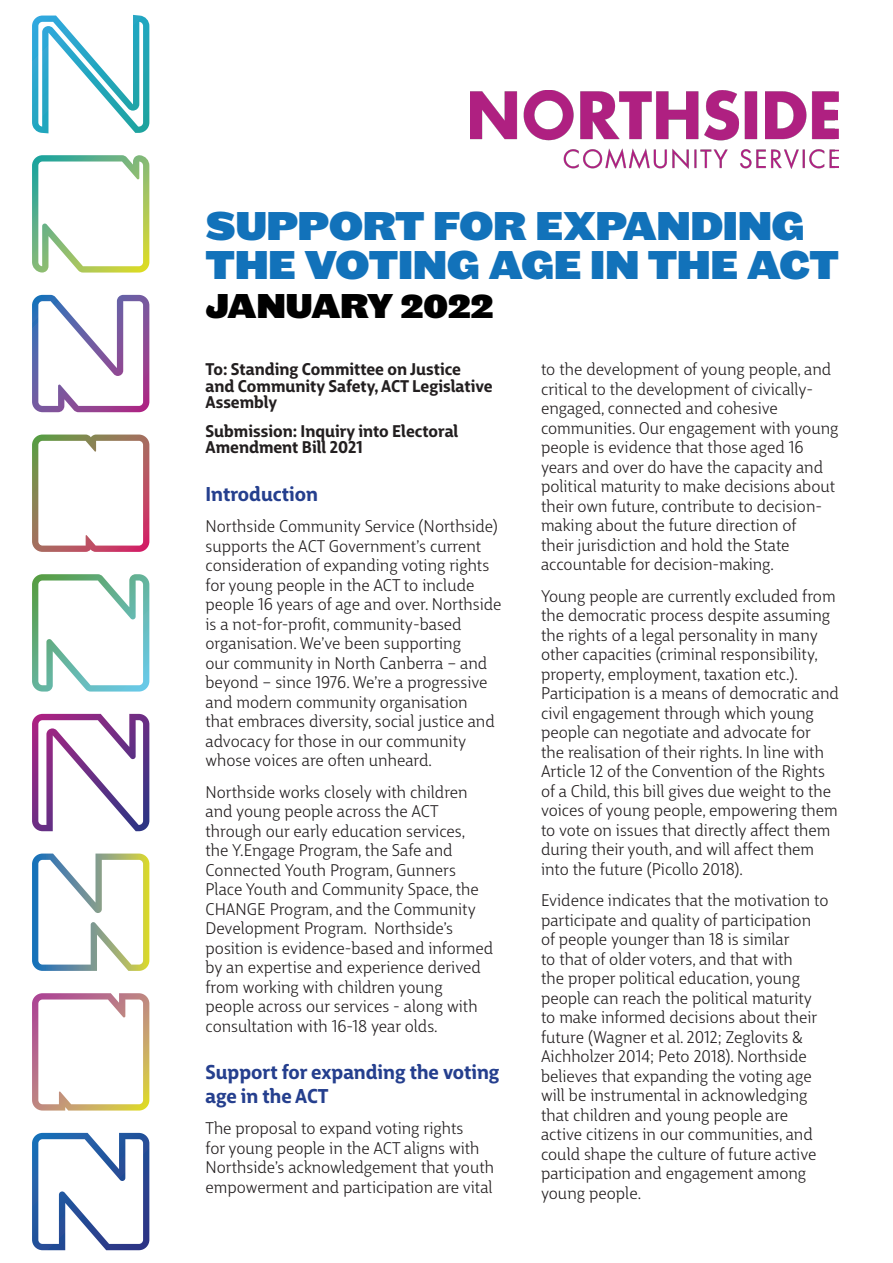
<style>
.page{position:relative;width:893px;height:1263px;background:#fff}
.page>*{position:absolute;margin:0;border:0;box-sizing:border-box;transform-origin:0 0}
.t1{font:900 42px/39px "Maple";color:#1272ba}
.t2{font:900 36px "Maple";color:#000}
.Headin2{font:700 19.5px/23.4px "Big City Grotesque Pro";color:#253f8e}
.Main_text{font:16.5px/19.5px "Big City Grotesque Pro";color:#231f20}
.Highlight_text{font:700 16.5px/16.5px "Big City Grotesque Pro";color:#231f20}
</style>
<div class="page">
<svg style="left:32px;top:574px;width:117px;height:117px"></svg>
<svg style="left:32px;top:714px;width:117px;height:117px"></svg>
<svg style="left:32px;top:853px;width:117px;height:118px"></svg>
<svg style="left:32px;top:1133px;width:117px;height:117px"></svg>
<svg style="left:32px;top:993px;width:117px;height:117px"></svg>
<svg style="left:32px;top:434px;width:117px;height:118px"></svg>
<svg style="left:32px;top:155px;width:117px;height:118px"></svg>
<svg style="left:32px;top:295px;width:117px;height:117px"></svg>
<svg style="left:32px;top:15px;width:117px;height:118px"></svg>
<img style="left:471px;top:91px;width:368px;height:78px">
<p class="t1" style="left:206px;top:206px;width:635px">SUPPORT FOR EXPANDING<br>THE VOTING AGE IN THE ACT</p>
<p class="t2" style="left:206px;top:283px;width:289px">JANUARY 2022</p>
<p class="Highlight_text" style="left:206px;top:360px;width:289px">To: Standing Committee on Justice and Community Safety, ACT Legislative<br>Assembly</p>
<p class="Highlight_text" style="left:206px;top:421px;width:254px">Submission: Inquiry into Electoral<br>Amendment Bill 2021</p>
<p class="Headin2" style="left:206px;top:481px;width:114px">Introduction</p>
<p class="Main_text" style="left:206px;top:515px;width:297px">Northside Community Service (Northside) supports the ACT Government’s current consideration of expanding voting rights for young people in the ACT to include people 16 years of age and over. Northside is a not-for-profit, community-based organisation. We’ve been supporting<br>our community in North Canberra – and beyond – since 1976. We’re a progressive and modern community organisation<br>that embraces diversity, social justice and advocacy for those in our community whose voices are often unheard.</p>
<p class="Main_text" style="left:206px;top:781px;width:289px">Northside works closely with children and young people across the ACT through our early education services,<br>the Y.Engage Program, the Safe and Connected Youth Program, Gunners Place Youth and Community Space, the CHANGE Program, and the Community Development Program. Northside’s position is evidence-based and informed by an expertise and experience derived from working with children young people across our services - along with consultation with 16-18 year olds.</p>
<p class="Headin2" style="left:206px;top:1059px;width:296px">Support for expanding the voting age in the ACT</p>
<p class="Main_text" style="left:206px;top:1117px;width:290px">The proposal to expand voting rights<br>for young people in the ACT aligns with Northside’s acknowledgement that youth empowerment and participation are vital</p>
<p class="Main_text" style="left:541px;top:358px;width:299px">to the development of young people, and critical to the development of civically&shy;engaged, connected and cohesive communities. Our engagement with young people is evidence that those aged 16 years and over do have the capacity and political maturity to make decisions about their own future, contribute to decision&shy;making about the future direction of<br>their jurisdiction and hold the State accountable for decision-making.</p>
<p class="Main_text" style="left:541px;top:585px;width:299px">Young people are currently excluded from the democratic process despite assuming the rights of a legal personality in many other capacities (criminal responsibility, property, employment, taxation etc.).<br>Participation is a means of democratic and civil engagement through which young people can negotiate and advocate for<br>the realisation of their rights. In line with Article 12 of the Convention of the Rights of a Child, this bill gives due weight to the voices of young people, empowering them to vote on issues that directly affect them during their youth, and will affect them into the future (Picollo 2018).</p>
<p class="Main_text" style="left:541px;top:889px;width:289px">Evidence indicates that the motivation to participate and quality of participation of people younger than 18 is similar<br>to that of older voters, and that with<br>the proper political education, young people can reach the political maturity to make informed decisions about their future (Wagner et al. 2012; Zeglovits &amp; Aichholzer 2014; Peto 2018). Northside believes that expanding the voting age will be instrumental in acknowledging that children and young people are active citizens in our communities, and could shape the culture of future active participation and engagement among young people.</p>
</div>
